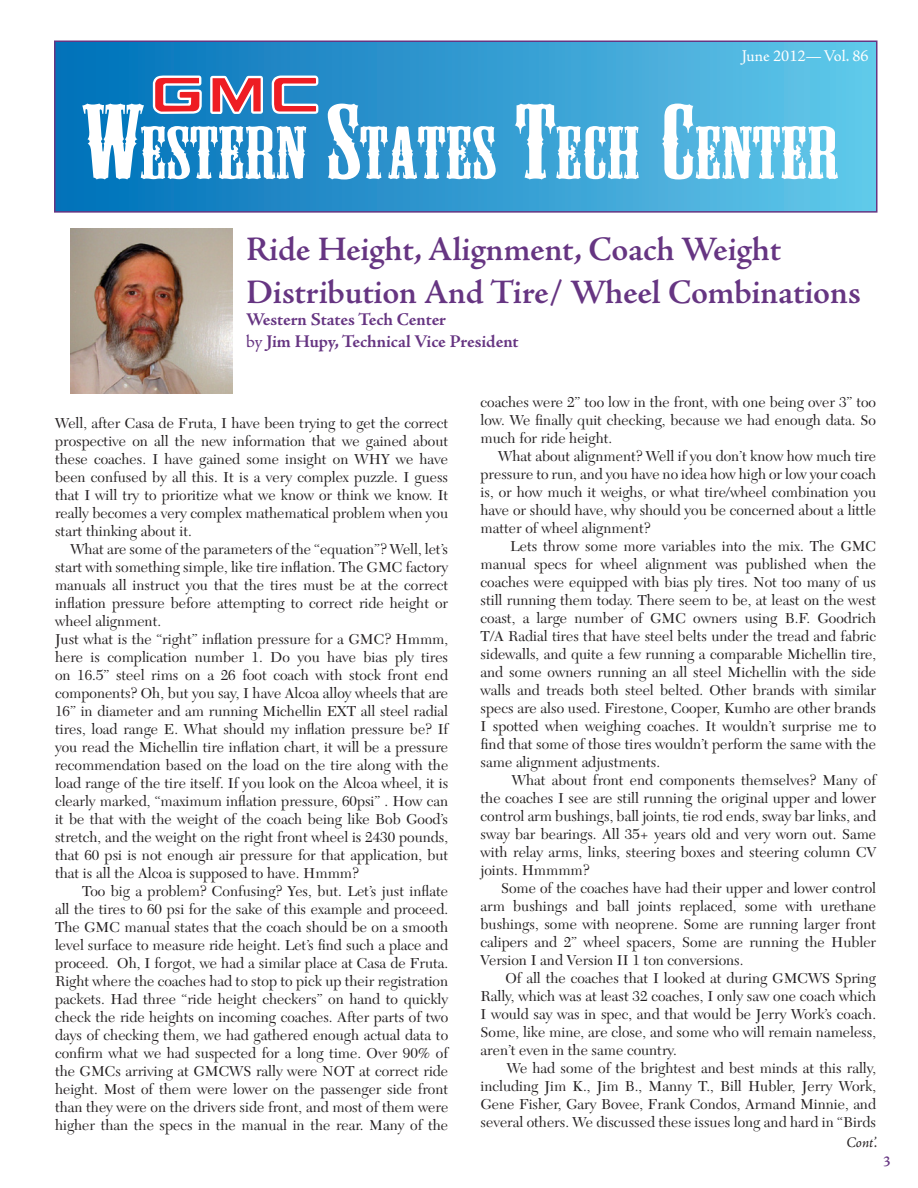
<style>
.page{position:relative;width:918px;height:1188px;background:#fff}
.page>*{position:absolute;margin:0;border:0;box-sizing:border-box;transform-origin:0 0}
.t1{font:69.3px "Mesquite Std";letter-spacing:.005em;color:#fff;scale:1.5 1}
.t2{font:600 34.5px/43.2px "Adobe Jenson Pro";letter-spacing:-.005em;color:#663582}
.t3{font:700 18px/21.6px "Adobe Jenson Pro";letter-spacing:-.005em;color:#663582}
.t4{font:16.5px "Adobe Jenson Pro";color:#fff}
.t5{font:15px/18px "New Caledonia";color:#231f20;text-align:justify}
.t6{font:italic 15px "Adobe Jenson Pro";color:#231f20}
.t7{font:600 15px "Adobe Jenson Pro";color:#663582}
.s1{font-size:99px}
.s2{font-weight:400}
</style>
<div class="page">
<div style="left:55px;top:41px;width:822px;height:171px;background:linear-gradient(to right,#006fb8,#63c7ea)"></div>
<div style="left:54px;top:40px;width:824px;height:173px;border:2px solid #663582"></div>
<svg style="left:148px;top:66px;width:173px;height:52px;background:#7e80a4"></svg>
<img style="left:70px;top:229px;width:163px;height:165px">
<p class="t4" style="left:742px;top:46px;width:128px">June 2012—Vol. 86</p>
<h1 class="t1" style="left:82px;top:116px;width:505px"><span class="s1">W</span>ESTERN <span class="s1">S</span>TATES <span class="s1">T</span>ECH <span class="s1">C</span>ENTER</h1>
<h2 class="t2" style="left:246px;top:229px;width:616px">Ride Height, Alignment, Coach Weight<br>Distribution And Tire/ Wheel Combinations</h2>
<p class="t3" style="left:246px;top:309px;width:274px">Western States Tech Center<br><span class="s2">by</span> Jim Hupy, Technical Vice President</p>
<p class="t5" style="left:55px;top:415px;width:395px">Well, after Casa de Fruta, I have been trying to get the correct prospective on all the new information that we gained about these coaches. I have gained some insight on WHY we have been confused by all this. It is a very complex puzzle. I guess that I will try to prioritize what we know or think we know. It really becomes a very complex mathematical problem when you start thinking about it.</p>
<p class="t5" style="left:55px;top:541px;width:395px;text-align:left;text-indent:15px">What are some of the parameters of the “equation”? Well, let’s start with something simple, like tire inflation. The GMC factory manuals all instruct you that the tires must be at the correct inflation pressure before attempting to correct ride height or wheel alignment.<br>Just what is the “right” inflation pressure for a GMC? Hmmm, here is complication number 1. Do you have bias ply tires on 16.5” steel rims on a 26 foot coach with stock front end components? Oh, but you say, I have Alcoa alloy wheels that are 16” in diameter and am running Michellin EXT all steel radial tires, load range E. What should my inflation pressure be? If you read the Michellin tire inflation chart, it will be a pressure recommendation based on the load on the tire along with the load range of the tire itself. If you look on the Alcoa wheel, it is clearly marked, “maximum inflation pressure, 60psi” . How can it be that with the weight of the coach being like Bob Good’s stretch, and the weight on the right front wheel is 2430 pounds, that 60 psi is not enough air pressure for that application, but that is all the Alcoa is supposed to have. Hmmm?</p>
<p class="t5" style="left:55px;top:883px;width:395px;text-indent:27px">Too big a problem? Confusing? Yes, but. Let’s just inflate all the tires to 60 psi for the sake of this example and proceed.<br>The GMC manual states that the coach should be on a smooth level surface to measure ride height. Let’s find such a place and proceed. Oh, I forgot, we had a similar place at Casa de Fruta.<br>Right where the coaches had to stop to pick up their registration packets. Had three “ride height checkers” on hand to quickly check the ride heights on incoming coaches. After parts of two days of checking them, we had gathered enough actual data to confirm what we had suspected for a long time. Over 90% of the GMCs arriving at GMCWS rally were NOT at correct ride height. Most of them were lower on the passenger side front than they were on the drivers side front, and most of them were higher than the specs in the manual in the rear. Many of the</p>
<p class="t5" style="left:481px;top:393px;width:397px">coaches were 2” too low in the front, with one being over 3” too low. We finally quit checking, because we had enough data. So much for ride height.</p>
<p class="t5" style="left:481px;top:447px;width:397px;text-indent:18px">What about alignment? Well if you don’t know how much tire pressure to run, and you have no idea how high or low your coach is, or how much it weighs, or what tire/wheel combination you have or should have, why should you be concerned about a little matter of wheel alignment?</p>
<p class="t5" style="left:481px;top:537px;width:397px;text-indent:29px">Lets throw some more variables into the mix. The GMC manual specs for wheel alignment was published when the coaches were equipped with bias ply tires. Not too many of us still running them today. There seem to be, at least on the west coast, a large number of GMC owners using B.F. Goodrich T/A Radial tires that have steel belts under the tread and fabric sidewalls, and quite a few running a comparable Michellin tire, and some owners running an all steel Michellin with the side walls and treads both steel belted. Other brands with similar specs are also used. Firestone, Cooper, Kumho are other brands I spotted when weighing coaches. It wouldn’t surprise me to find that some of those tires wouldn’t perform the same with the same alignment adjustments.</p>
<p class="t5" style="left:481px;top:771px;width:397px;text-indent:31px">What about front end components themselves? Many of the coaches I see are still running the original upper and lower control arm bushings, ball joints, tie rod ends, sway bar links, and sway bar bearings. All 35+ years old and very worn out. Same with relay arms, links, steering boxes and steering column CV joints. Hmmmm?</p>
<p class="t5" style="left:481px;top:879px;width:397px;text-indent:20px">Some of the coaches have had their upper and lower control arm bushings and ball joints replaced, some with urethane bushings, some with neoprene. Some are running larger front calipers and 2” wheel spacers, Some are running the Hubler Version I and Version II 1 ton conversions.</p>
<p class="t5" style="left:481px;top:969px;width:397px;text-indent:25px">Of all the coaches that I looked at during GMCWS Spring Rally, which was at least 32 coaches, I only saw one coach which I would say was in spec, and that would be Jerry Work’s coach.<br>Some, like mine, are close, and some who will remain nameless, aren’t even in the same country.</p>
<p class="t5" style="left:481px;top:1059px;width:397px;text-indent:26px">We had some of the brightest and best minds at this rally, including Jim K., Jim B., Manny T., Bill Hubler, Jerry Work, Gene Fisher, Gary Bovee, Frank Condos, Armand Minnie, and several others. We discussed these issues long and hard in “Birds</p>
<p class="t6" style="left:846px;top:1134px;width:33px">Cont’.</p>
<p class="t7" style="left:883px;top:1153px;width:9px">3</p>
</div>
